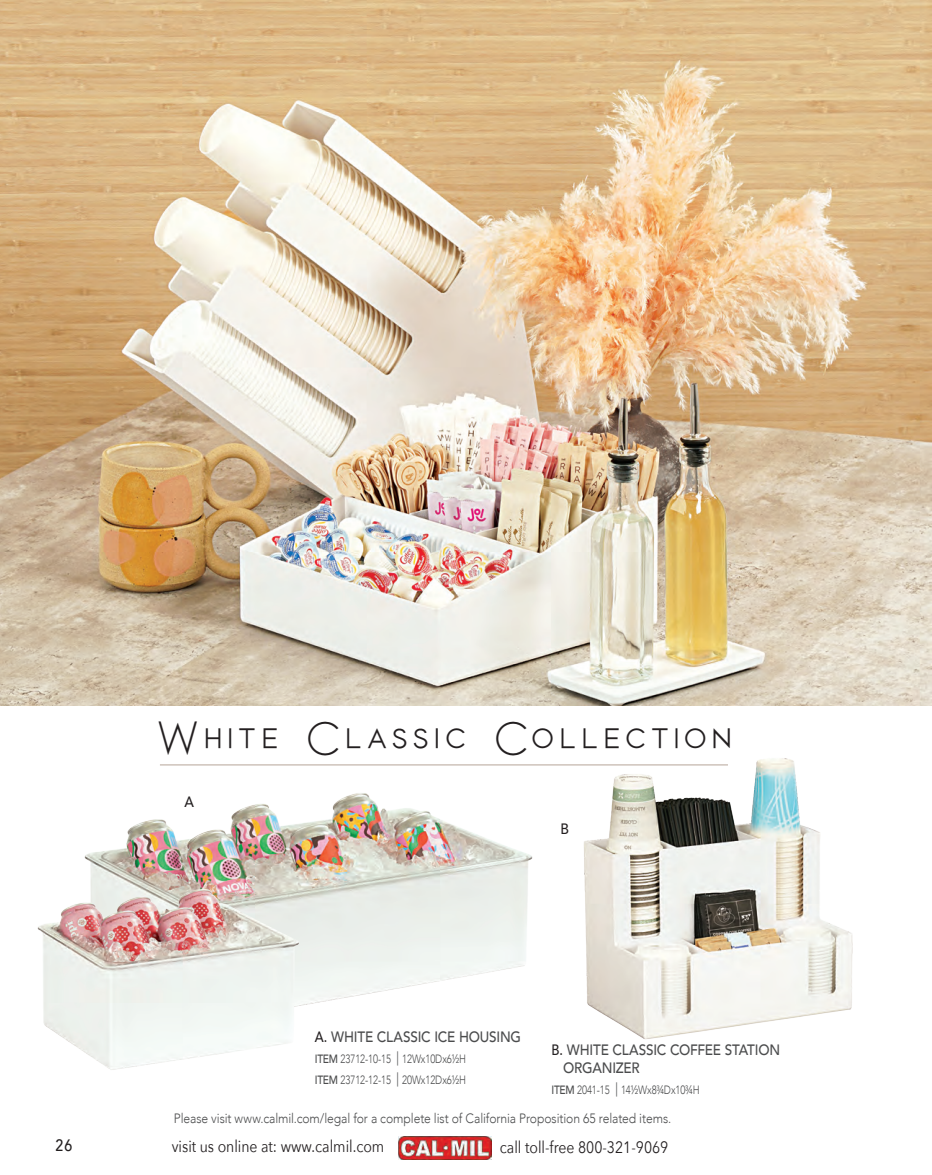
<style>
.page{position:relative;width:932px;height:1175px;background:#fff}
.page>*{position:absolute;margin:0;border:0;box-sizing:border-box;transform-origin:0 0}
.t1{font:45px "Rome";letter-spacing:.08em;color:#231f20}
.t2{font:16.5px "Avenir Next";color:#231f20;scale:.85 1}
.t3{font:500 16.5px "Avenir";color:#231f20;scale:.85 1}
.GROUP_TITLE{font:500 15px "Avenir";letter-spacing:-.015em;color:#4b4c4d;scale:.9 1}
._3_ITEM_DESCRIPT{font:500 15px "Avenir";color:#231f20;scale:.9 1}
.t4{font:300 13.5px "Avenir";letter-spacing:-.005em;color:#4b4c4d;scale:.9 1}
.Flatware_3_PROD_LIST{font:300 12px "Avenir";letter-spacing:-.01em;color:#4b4c4d;scale:.8 1}
.s1{color:#231f20}
.s2{font-weight:500}
.s3{font-size:14.25px;color:#57585a}
</style>
<div class="page">
<img style="left:398px;top:1136px;width:93px;height:23px">
<img style="left:231px;top:793px;width:302px;height:198px">
<img style="left:37px;top:819px;width:349px;height:251px">
<img style="left:578px;top:758px;width:275px;height:281px">
<img style="left:0;top:0;width:931px;height:705px">
<hr style="left:160px;top:764px;width:568px;height:1px;background:#beaea4">
<p class="t3" style="left:55px;top:1130px;width:21px">26</p>
<p class="t1" style="left:157px;top:710px;width:577px">White Classic Collection</p>
<p class="_3_ITEM_DESCRIPT" style="left:185px;top:788px;width:12px">A</p>
<p class="_3_ITEM_DESCRIPT" style="left:560px;top:815px;width:11px">B</p>
<p class="GROUP_TITLE" style="left:315px;top:1023px;width:231px"><span class="s1">A.</span> WHITE CLASSIC ICE HOUSING</p>
<p class="Flatware_3_PROD_LIST" style="left:315px;top:1051px;width:190px"><span class="s2">ITEM</span> 23712-10-15 <span class="s3">|</span> 12Wx10Dx6½H</p>
<p class="Flatware_3_PROD_LIST" style="left:315px;top:1072px;width:190px"><span class="s2">ITEM</span> 23712-12-15 <span class="s3">|</span> 20Wx12Dx6½H</p>
<p class="GROUP_TITLE" style="left:551px;top:1037px;width:256px"><span class="s1">B.</span> WHITE CLASSIC COFFEE STATION</p>
<p class="GROUP_TITLE" style="left:563px;top:1055px;width:87px">ORGANIZER</p>
<p class="Flatware_3_PROD_LIST" style="left:551px;top:1083px;width:187px"><span class="s2">ITEM</span> 2041-15 <span class="s3">|</span> 14½Wx8¾Dx10¾H</p>
<p class="t4" style="left:174px;top:1110px;width:554px">Please visit www.calmil.com/legal for a complete list of California Proposition 65 related items.</p>
<p class="t2" style="left:172px;top:1132px;width:251px">visit us online at: www.calmil.com</p>
<p class="t2" style="left:500px;top:1132px;width:200px">call toll-free 800-321-9069</p>
</div>
